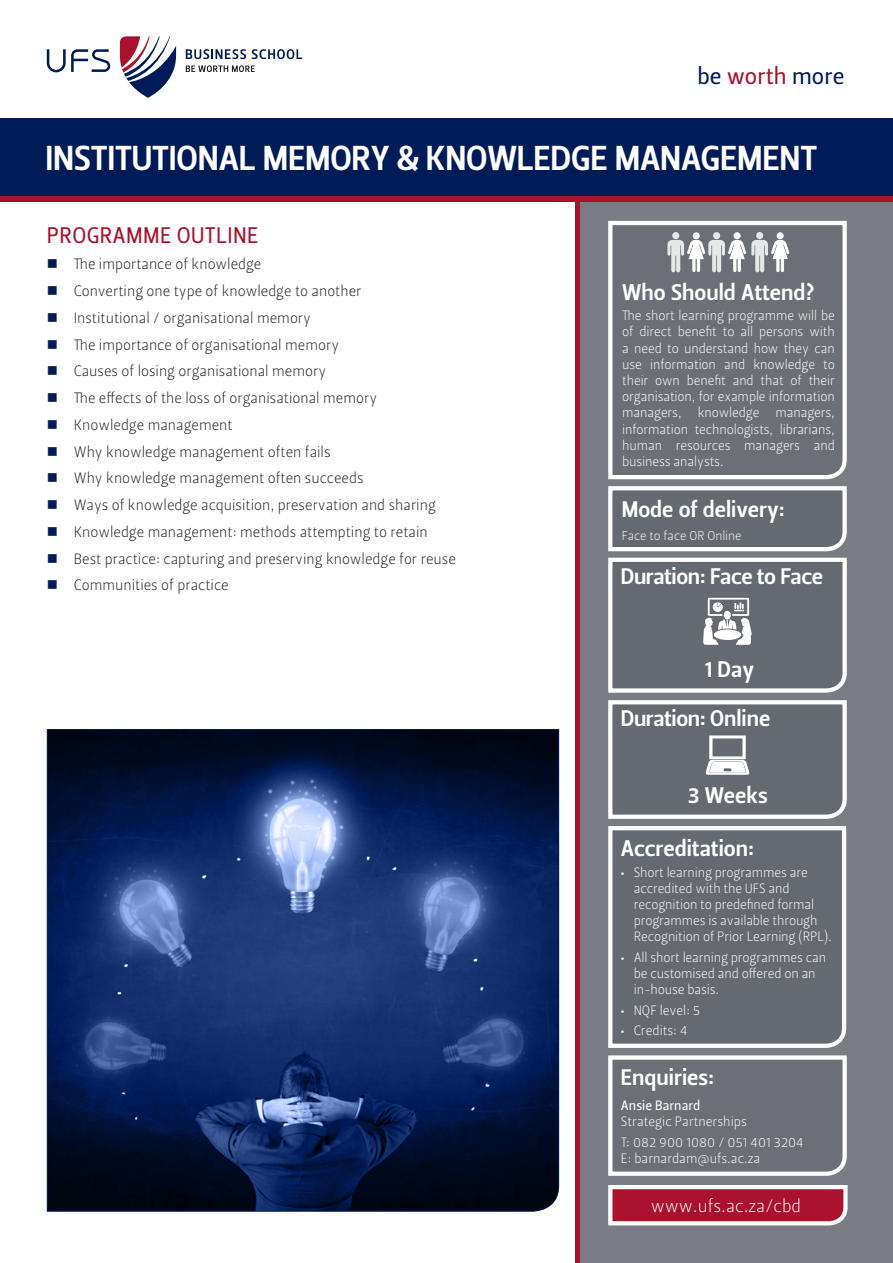
<style>
.page{position:relative;width:893px;height:1263px;background:#fff}
.page>*{position:absolute;margin:0;border:0;box-sizing:border-box;transform-origin:0 0}
.t1{font:34.5px "Leitura Sans Grot 3";letter-spacing:-.005em;color:#fff}
.t2{font:23.4px "Leitura Sans Grot 2";color:#001c58}
.t3{font:22.5px/49.1px "Leitura Sans Grot 3";color:#fff}
.t4{font:22.5px "Leitura Sans Grot 2";letter-spacing:.015em;color:#a9112c}
.t5{font:18px "Leitura Sans Grot 1";color:#fff}
.t6{font:15px/26.7px "Leitura Sans Grot 1";color:#231f20}
.t7{font:13.5px/16.2px "Leitura Sans Grot 1";letter-spacing:-.01em;color:#fff}
.t8{font:13.5px "Leitura Sans Grot 2";color:#fff}
.t9{font:12.75px "Leitura Sans Grot 1";color:#fff}
.s1{color:#a9112c}
</style>
<div class="page">
<div style="left:580px;top:169px;width:313px;height:1094px;background:#797c82"></div>
<div style="left:0;top:124px;width:893px;height:78px;background:#a9112c"></div>
<div style="left:0;top:118px;width:893px;height:78px;background:#001c58"></div>
<svg style="left:46px;top:729px;width:514px;height:483px;background:#172d5e"></svg>
<svg style="left:47px;top:49px;width:63px;height:23px"></svg>
<svg style="left:120px;top:36px;width:56px;height:62px"></svg>
<svg style="left:186px;top:49px;width:60px;height:10px"></svg>
<svg style="left:252px;top:49px;width:50px;height:10px"></svg>
<svg style="left:186px;top:65px;width:69px;height:7px"></svg>
<svg style="left:608px;top:1055px;width:240px;height:171px"></svg>
<svg style="left:608px;top:220px;width:239px;height:260px"></svg>
<div style="left:672px;top:232px;width:7px;height:7px;background:#e6e7e8;border-radius:50%"></div>
<div style="left:713px;top:232px;width:7px;height:7px;background:#e6e7e8;border-radius:50%"></div>
<div style="left:756px;top:232px;width:7px;height:7px;background:#e6e7e8;border-radius:50%"></div>
<div style="left:693px;top:232px;width:7px;height:7px;background:#fff;border-radius:50%"></div>
<div style="left:734px;top:232px;width:7px;height:7px;background:#fff;border-radius:50%"></div>
<div style="left:777px;top:232px;width:7px;height:7px;background:#fff;border-radius:50%"></div>
<svg style="left:667px;top:240px;width:122px;height:32px"></svg>
<svg style="left:608px;top:826px;width:239px;height:222px;background:#70747a"></svg>
<svg style="left:608px;top:486px;width:239px;height:333px;background:#7a7e83"></svg>
<h2 class="t2" style="left:697px;top:60px;width:149px">be <span class="s1">worth</span> more</h2>
<h1 class="t1" style="left:45px;top:135px;width:773px">Institutional Memory &amp; Knowledge Management</h1>
<h3 class="t4" style="left:47px;top:220px;width:213px">programme Outline</h3>
<p class="t6" style="left:74px;top:251px;width:384px">The importance of knowledge<br>Converting one type of knowledge to another<br>Institutional / organisational memory<br>The importance of organisational memory<br>Causes of losing organisational memory<br>The effects of the loss of organisational memory<br>Knowledge management<br>Why knowledge management often fails<br>Why knowledge management often succeeds<br>Ways of knowledge acquisition, preservation and sharing Knowledge management: methods attempting to retain Best practice: capturing and preserving knowledge for reuse Communities of practice</p>
<h3 class="t3" style="left:622px;top:268px;width:194px">Who Should Attend?</h3>
<p class="t7" style="left:622px;top:308px;width:214px;text-align:justify">The short learning programme will be of direct benefit to all persons with a need to understand how they can use information and knowledge to their own benefit and that of their organisation, for example information managers, knowledge managers, information technologists, librarians, human resources managers and business analysts.</p>
<h3 class="t3" style="left:622px;top:485px;width:165px">Mode of delivery:</h3>
<p class="t9" style="left:622px;top:527px;width:121px">Face to face OR Online</p>
<h3 class="t3" style="left:621px;top:552px;width:203px">Duration: Face to Face</h3>
<h3 class="t3" style="left:621px;top:645px;width:151px;text-indent:84px">1 Day<br>Duration: Online</h3>
<h3 class="t3" style="left:688px;top:771px;width:82px">3 Weeks</h3>
<h3 class="t3" style="left:621px;top:824px;width:135px">Accreditation:</h3>
<p class="t7" style="left:634px;top:864px;width:199px;text-indent:-13px">• Short learning programmes are accredited with the UFS and recognition to predefined formal programmes is available through<br>Recognition of Prior Learning (RPL).</p>
<p class="t7" style="left:634px;top:949px;width:194px;text-indent:-13px">• All short learning programmes can be customised and offered on an in-house basis.</p>
<p class="t7" style="left:621px;top:1002px;width:81px">• NQF level: 5</p>
<p class="t7" style="left:621px;top:1022px;width:68px">• Credits: 4</p>
<h3 class="t3" style="left:621px;top:1053px;width:95px">Enquiries:</h3>
<p class="t8" style="left:621px;top:1096px;width:81px">Ansie Barnard</p>
<p class="t7" style="left:621px;top:1112px;width:184px;line-height:20.4px">Strategic Partnerships<br>T: 082 900 1080 / 051 401 3204</p>
<p class="t7" style="left:621px;top:1150px;width:141px">E: barnardam@ufs.ac.za</p>
<h3 class="t5" style="left:651px;top:1194px;width:152px">www.ufs.ac.za/cbd</h3>
</div>
